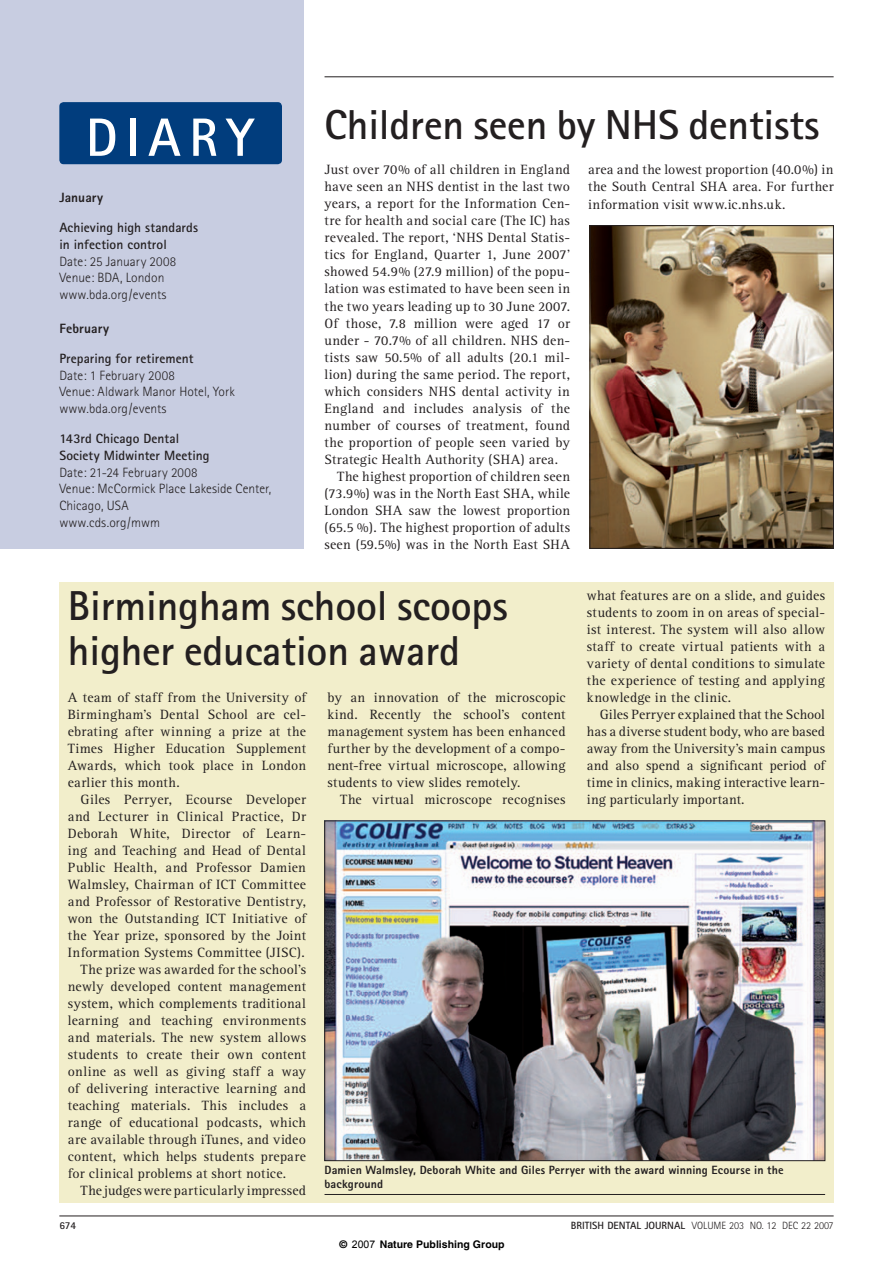
<style>
.page{position:relative;width:893px;height:1263px;background:#fff}
.page>*{position:absolute;margin:0;border:0;box-sizing:border-box;transform-origin:0 0}
.t1{font:700 54px "Rotis Sans Serif";letter-spacing:.15em;color:#fff}
.t2{font:700 41.85px/44.8px "Rotis Sans Serif";letter-spacing:-.005em;color:#231f20}
.t3{font:13.95px/17px "Rotis Serif";letter-spacing:.02em;color:#231f20;text-align:justify}
.t4{font:13.95px "Rotis Serif";color:#231f20}
.t5{font:13.95px "Rotis Serif";letter-spacing:-.005em;color:#231f20}
.t6{font:300 13.5px/16.8px "Rotis Sans Serif";letter-spacing:.005em;color:#231f20}
.t7{font:800 13.5px "Rotis Sans Serif";letter-spacing:.005em;color:#231f20}
.t8{font:800 12px/13.5px "Rotis Sans Serif";letter-spacing:.01em;color:#231f20}
.t9{font:300 10.5px "Rotis Sans Serif";color:#231f20}
.t10{font:700 10.5px "Helvetica";color:#000}
.t11{font:700 10.5px "Rotis Sans Serif";color:#231f20}
.s1{font-weight:700}
.s2{font-family:"Arial";font-weight:400}
</style>
<div class="page">
<div style="left:0;top:0;width:303px;height:549px;background:#c8cde1"></div>
<div style="left:59px;top:102px;width:223px;height:62px;background:#013d7d;border-radius:4px"></div>
<hr style="left:324px;top:77px;width:509px;height:1px;background:#231f20">
<hr style="left:59px;top:1216px;width:774px;height:1px;background:#231f20">
<div style="left:59px;top:583px;width:774px;height:620px;background:#f2eecb"></div>
<img style="left:326px;top:823px;width:497px;height:336px">
<hr style="left:324px;top:1194px;width:501px;height:1px;background:#231f20">
<img style="left:591px;top:227px;width:240px;height:320px">
<div style="left:589px;top:225px;width:244px;height:324px;border:1px solid #231f20"></div>
<p class="t1" style="left:86px;top:119px;width:170px">DIARY</p>
<p class="t7" style="left:59px;top:193px;width:45px">January</p>
<p class="t6" style="left:59px;top:221px;width:140px"><span class="s1">Achieving high standards in infection control<br></span>Date: 25 January 2008<br>Venue: BDA, London www.bda.org/events</p>
<p class="t7" style="left:59px;top:323px;width:51px">February</p>
<p class="t6" style="left:59px;top:351px;width:177px"><span class="s1">Preparing for retirement<br></span>Date: 1 February 2008<br>Venue: Aldwark Manor Hotel, York www.bda.org/events</p>
<p class="t6" style="left:59px;top:432px;width:213px"><span class="s1">143rd Chicago Dental<br>Society Midwinter Meeting<br></span>Date: 21-24 February 2008<br>Venue: McCormick Place Lakeside Center,<br>Chicago, USA<br>www.cds.org/mwm</p>
<p class="t2" style="left:324px;top:107px;width:496px">Children seen by NHS dentists</p>
<p class="t3" style="left:324px;top:163px;width:247px">Just over 70% of all children in England</p>
<p class="t3" style="left:324px;top:180px;width:247px">have seen an NHS dentist in the last two</p>
<p class="t3" style="left:324px;top:197px;width:247px">years, a report for the Information Cen-</p>
<p class="t3" style="left:324px;top:214px;width:247px">tre for health and social care (The IC) has</p>
<p class="t3" style="left:324px;top:231px;width:247px">revealed. The report, ‘NHS Dental Statis-</p>
<p class="t3" style="left:324px;top:248px;width:247px">tics for England, Quarter 1, June 2007’</p>
<p class="t3" style="left:324px;top:265px;width:247px">showed 54.9% (27.9 million) of the popu-</p>
<p class="t3" style="left:324px;top:282px;width:247px">lation was estimated to have been seen in</p>
<p class="t3" style="left:324px;top:299px;width:247px">the two years leading up to 30 June 2007.</p>
<p class="t3" style="left:324px;top:316px;width:247px">Of those, 7.8 million were aged 17 or</p>
<p class="t3" style="left:324px;top:333px;width:247px">under - 70.7% of all children. NHS den-</p>
<p class="t3" style="left:324px;top:350px;width:247px">tists saw 50.5% of all adults (20.1 mil-</p>
<p class="t3" style="left:324px;top:367px;width:247px">lion) during the same period. The report,</p>
<p class="t3" style="left:324px;top:384px;width:247px">which considers NHS dental activity in</p>
<p class="t3" style="left:324px;top:401px;width:247px">England and includes analysis of the</p>
<p class="t3" style="left:324px;top:418px;width:247px">number of courses of treatment, found</p>
<p class="t3" style="left:324px;top:435px;width:247px">the proportion of people seen varied by</p>
<p class="t3" style="left:324px;top:452px;width:235px">Strategic Health Authority (SHA) area.</p>
<p class="t3" style="left:337px;top:469px;width:234px">The highest proportion of children seen</p>
<p class="t3" style="left:324px;top:486px;width:247px">(73.9%) was in the North East SHA, while</p>
<p class="t5" style="left:324px;top:505px;width:247px">London SHA saw the lowest proportion</p>
<p class="t3" style="left:324px;top:520px;width:247px">(65.5 %). The highest proportion of adults</p>
<p class="t3" style="left:324px;top:537px;width:247px">seen (59.5%) was in the North East SHA</p>
<p class="t3" style="left:588px;top:163px;width:247px">area and the lowest proportion (40.0%) in the South Central SHA area. For further information visit www.ic.nhs.uk.</p>
<p class="t3" style="left:587px;top:588px;width:240px">what features are on a slide, and guides</p>
<p class="t3" style="left:587px;top:605px;width:240px">students to zoom in on areas of special-</p>
<p class="t3" style="left:587px;top:622px;width:240px">ist interest. The system will also allow</p>
<p class="t3" style="left:587px;top:639px;width:240px">staff to create virtual patients with a</p>
<p class="t3" style="left:587px;top:656px;width:240px">variety of dental conditions to simulate</p>
<p class="t3" style="left:587px;top:673px;width:240px">the experience of testing and applying</p>
<p class="t3" style="left:587px;top:690px;width:146px">knowledge in the clinic.</p>
<p class="t3" style="left:599px;top:707px;width:227px">Giles Perryer explained that the School</p>
<p class="t3" style="left:587px;top:724px;width:240px">has a diverse student body, who are based</p>
<p class="t4" style="left:587px;top:743px;width:240px">away from the University’s main campus</p>
<p class="t3" style="left:587px;top:758px;width:240px">and also spend a significant period of</p>
<p class="t3" style="left:587px;top:775px;width:240px">time in clinics, making interactive learn-</p>
<p class="t3" style="left:587px;top:792px;width:159px">ing particularly important.</p>
<p class="t2" style="left:68px;top:588px;width:441px">Birmingham school scoops higher education award</p>
<p class="t3" style="left:68px;top:690px;width:240px">A team of staff from the University of</p>
<p class="t3" style="left:68px;top:707px;width:240px">Birmingham’s Dental School are cel-</p>
<p class="t3" style="left:68px;top:724px;width:240px">ebrating after winning a prize at the</p>
<p class="t3" style="left:68px;top:741px;width:240px">Times Higher Education Supplement</p>
<p class="t3" style="left:68px;top:758px;width:240px">Awards, which took place in London</p>
<p class="t3" style="left:68px;top:775px;width:113px">earlier this month.</p>
<p class="t3" style="left:81px;top:792px;width:227px">Giles Perryer, Ecourse Developer</p>
<p class="t3" style="left:68px;top:809px;width:240px">and Lecturer in Clinical Practice, Dr</p>
<p class="t3" style="left:68px;top:826px;width:240px">Deborah White, Director of Learn-</p>
<p class="t3" style="left:68px;top:843px;width:240px">ing and Teaching and Head of Dental</p>
<p class="t3" style="left:68px;top:860px;width:240px">Public Health, and Professor Damien</p>
<p class="t3" style="left:68px;top:877px;width:240px">Walmsley, Chairman of ICT Committee</p>
<p class="t3" style="left:68px;top:894px;width:240px">and Professor of Restorative Dentistry,</p>
<p class="t3" style="left:68px;top:911px;width:240px">won the Outstanding ICT Initiative of</p>
<p class="t3" style="left:68px;top:928px;width:240px">the Year prize, sponsored by the Joint</p>
<p class="t3" style="left:68px;top:945px;width:239px">Information Systems Committee (JISC).</p>
<p class="t3" style="left:81px;top:962px;width:227px">The prize was awarded for the school’s</p>
<p class="t3" style="left:68px;top:979px;width:240px">newly developed content management</p>
<p class="t3" style="left:68px;top:996px;width:240px">system, which complements traditional</p>
<p class="t3" style="left:68px;top:1013px;width:240px">learning and teaching environments</p>
<p class="t3" style="left:68px;top:1030px;width:240px">and materials. The new system allows</p>
<p class="t3" style="left:68px;top:1047px;width:240px">students to create their own content</p>
<p class="t3" style="left:68px;top:1064px;width:240px">online as well as giving staff a way</p>
<p class="t3" style="left:68px;top:1081px;width:240px">of delivering interactive learning and</p>
<p class="t3" style="left:68px;top:1098px;width:240px">teaching materials. This includes a</p>
<p class="t3" style="left:68px;top:1115px;width:240px">range of educational podcasts, which</p>
<p class="t3" style="left:68px;top:1132px;width:240px">are available through iTunes, and video</p>
<p class="t3" style="left:68px;top:1149px;width:240px">content, which helps students prepare</p>
<p class="t3" style="left:68px;top:1166px;width:220px">for clinical problems at short notice.</p>
<p class="t3" style="left:81px;top:1183px;width:227px">The judges were particularly impressed</p>
<p class="t3" style="left:327px;top:690px;width:240px">by an innovation of the microscopic</p>
<p class="t3" style="left:327px;top:707px;width:240px">kind. Recently the school’s content</p>
<p class="t3" style="left:327px;top:724px;width:240px">management system has been enhanced</p>
<p class="t3" style="left:327px;top:741px;width:240px">further by the development of a compo-</p>
<p class="t3" style="left:327px;top:758px;width:240px">nent-free virtual microscope, allowing</p>
<p class="t3" style="left:327px;top:775px;width:195px">students to view slides remotely.</p>
<p class="t3" style="left:340px;top:792px;width:227px">The virtual microscope recognises</p>
<p class="t8" style="left:324px;top:1165px;width:460px">Damien Walmsley, Deborah White and Giles Perryer with the award winning Ecourse in the background</p>
<p class="t11" style="left:59px;top:1222px;width:18px">674</p>
<p class="t9" style="left:570px;top:1222px;width:264px"><span class="s1">BRITISH DENTAL JOURNAL</span> VOLUME 203 NO. 12 DEC 22 2007</p>
<p class="t10" style="left:339px;top:1238px;width:166px">© <span class="s2">2007</span> Nature Publishing Group</p>
</div>
